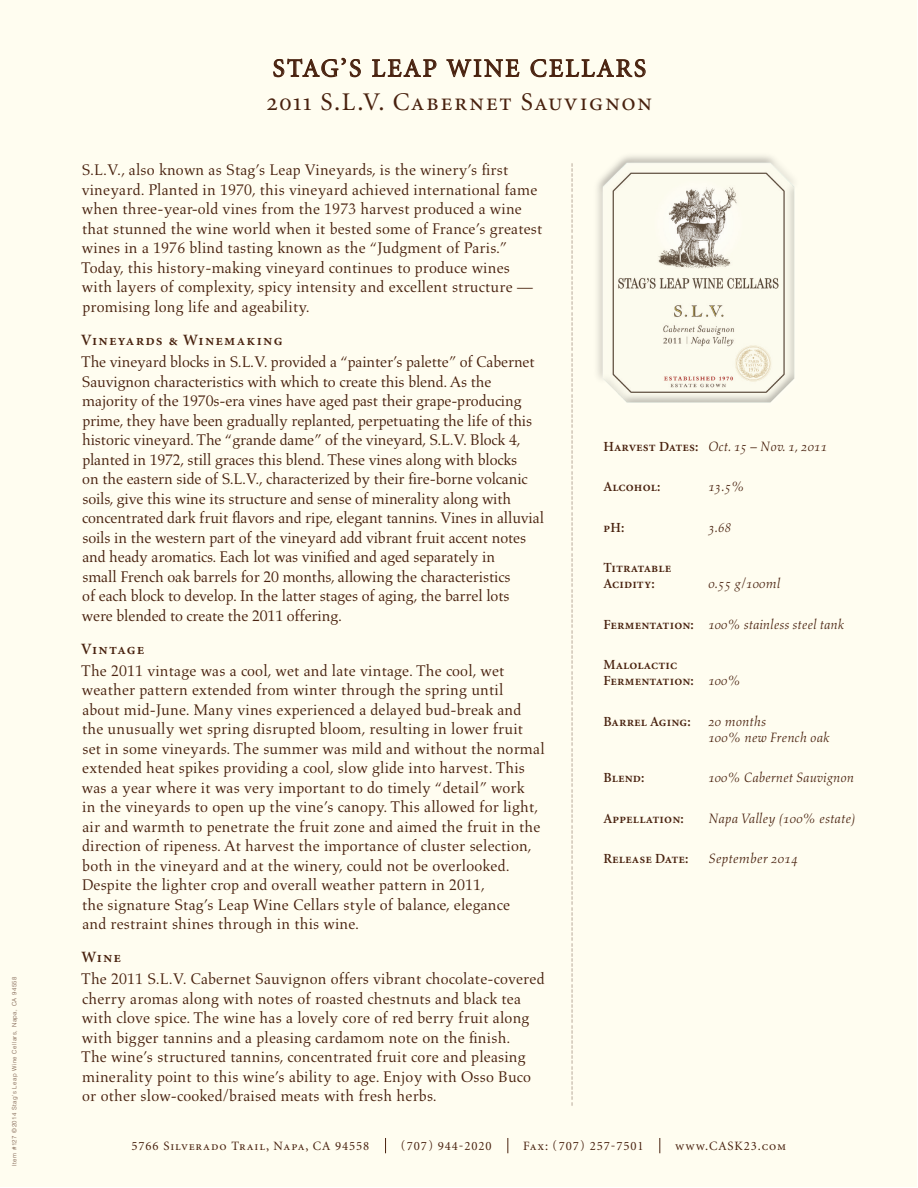
<style>
.page{position:relative;width:918px;height:1188px;background:#fff}
.page>*{position:absolute;margin:0;border:0;box-sizing:border-box;transform-origin:0 0}
.Headline{font:25.5px "Minion Regular SC";letter-spacing:.065em;color:#48210e}
.Headline-2{font:25.5px "Minion Regular SC";letter-spacing:.09em;color:#48210e}
.Body_Copy{font:15.75px/19.5px "Aldus LT Std";letter-spacing:.01em;color:#48210e}
.Body_Copy-2{font:15.75px/19.5px "Aldus LT Std";letter-spacing:-.01em;color:#48210e}
.Subheads{font:15.75px "Minion Semibold SC";letter-spacing:.08em;color:#48210e}
.Tech_Notes_Roman_SC{font:13.95px/16.5px "Minion Semibold SC";letter-spacing:.01em;color:#48210e}
.Tech_Notes_Roman_SC-2{font:13.8px/16.5px "Aldus Italic Os F";color:#48210e;scale:.95 1}
.Tech_Notes_Roman_SC-3{font:13.8px "Aldus Italic Os F";color:#48210e;scale:.94 1}
.Tech_Notes_Roman_SC-4{font:13.8px "Aldus Italic Os F";color:#48210e}
.t1{font:12.75px "Minion Regular SC";letter-spacing:.07em;color:#48210e}
.t2{font:12.75px "Minion";letter-spacing:.07em;color:#48210e}
.t3{font:6.75px "Aldus LT Std";color:#48210e}
.t4{font:300 6px "Helvetica";letter-spacing:.08em;color:#6f4f3c}
.s1{font-family:"Minion Semibold SC";font-size:13.95px}
.s2{font-family:"Aldus Italic Os F";font-size:13.8px}
.s3{font-family:"Minion"}
.s4{font-family:"Minion Regular SC"}
</style>
<div class="page">
<div style="left:0;top:0;width:916px;height:1186px;background:#fffdf0"></div>
<svg style="left:508px;top:1138px;width:1px;height:15px"></svg>
<svg style="left:660px;top:1138px;width:1px;height:15px"></svg>
<svg style="left:385px;top:1138px;width:1px;height:15px"></svg>
<svg style="left:273px;top:58px;width:88px;height:19px"></svg>
<svg style="left:372px;top:59px;width:64px;height:18px"></svg>
<svg style="left:447px;top:60px;width:72px;height:17px"></svg>
<svg style="left:531px;top:59px;width:114px;height:18px"></svg>
<div style="left:592px;top:151px;width:207px;height:232px;background:#fff;opacity:.51"></div>
<div style="left:597px;top:180px;width:208px;height:233px;background:#231f20;opacity:.51"></div>
<p class="t4" style="left:11px;top:1166px;width:191px;rotate:-90deg">Item #127 ©2014 Stag’s Leap Wine Cellars, Napa, CA 94558</p>
<p class="Headline-2" style="left:273px;top:56px;width:375px">STAG’S LEAP WINE CELLARS</p>
<p class="Headline" style="left:266px;top:90px;width:387px">2011 S.L.V. Cabernet Sauvignon</p>
<p class="Body_Copy" style="left:81px;top:161px;width:463px">S.L.V., also known as Stag’s Leap Vineyards, is the winery’s first vineyard. Planted in 1970, this vineyard achieved international fame when three-year-old vines from the 1973 harvest produced a wine that stunned the wine world when it bested some of France’s greatest wines in a 1976 blind tasting known as the “Judgment of Paris.” Today, this history-making vineyard continues to produce wines with layers of complexity, spicy intensity and excellent structure — promising long life and ageability.</p>
<p class="Subheads" style="left:81px;top:332px;width:203px">Vineyards &amp; Winemaking</p>
<p class="Body_Copy-2" style="left:81px;top:352px;width:464px">The vineyard blocks in S.L.V. provided a “painter’s palette” of Cabernet Sauvignon characteristics with which to create this blend. As the majority of the 1970s-era vines have aged past their grape-producing prime, they have been gradually replanted, perpetuating the life of this historic vineyard. The “grande dame” of the vineyard, S.L.V. Block 4, planted in 1972, still graces this blend. These vines along with blocks<br>on the eastern side of S.L.V., characterized by their fire-borne volcanic soils, give this wine its structure and sense of minerality along with concentrated dark fruit flavors and ripe, elegant tannins. Vines in alluvial soils in the western part of the vineyard add vibrant fruit accent notes and heady aromatics. Each lot was vinified and aged separately in<br>small French oak barrels for 20 months, allowing the characteristics<br>of each block to develop. In the latter stages of aging, the barrel lots<br>were blended to create the 2011 offering.</p>
<p class="Subheads" style="left:81px;top:640px;width:65px">Vintage</p>
<p class="Body_Copy" style="left:81px;top:661px;width:465px">The 2011 vintage was a cool, wet and late vintage. The cool, wet weather pattern extended from winter through the spring until<br>about mid-June. Many vines experienced a delayed bud-break and the unusually wet spring disrupted bloom, resulting in lower fruit set in some vineyards. The summer was mild and without the normal extended heat spikes providing a cool, slow glide into harvest. This was a year where it was very important to do timely “detail” work<br>in the vineyards to open up the vine’s canopy. This allowed for light, air and warmth to penetrate the fruit zone and aimed the fruit in the direction of ripeness. At harvest the importance of cluster selection, both in the vineyard and at the winery, could not be overlooked.<br>Despite the lighter crop and overall weather pattern in 2011,<br>the signature Stag’s Leap Wine Cellars style of balance, elegance<br>and restraint shines through in this wine.</p>
<p class="Subheads" style="left:81px;top:949px;width:41px">Wine</p>
<p class="Body_Copy" style="left:81px;top:970px;width:465px">The 2011 S.L.V. Cabernet Sauvignon offers vibrant chocolate-covered cherry aromas along with notes of roasted chestnuts and black tea with clove spice. The wine has a lovely core of red berry fruit along with bigger tannins and a pleasing cardamom note on the finish.<br>The wine’s structured tannins, concentrated fruit core and pleasing minerality point to this wine’s ability to age. Enjoy with Osso Buco or other slow-cooked/braised meats with fresh herbs.</p>
<p class="t3" style="left:577px;top:163px;width:944px;rotate:90deg">−−−−−−−−−−−−−−−−−−−−−−−−−−−−−−−−−−−−−−−−−−−−−−−−−−−−−−−−−−−−−−−−−−−−−−−−−−−−−−−−−−−−−−−−−−−−−−−−−−−−−−−−−−−−−−−−−−−−−−−−−−−−−−−−−−−−−−−−−−−−−−−−−−−−−−−−−−−−−−−−−−−−−−−−−−−−−−−−−−−−−−−−</p>
<p class="Tech_Notes_Roman_SC-2" style="left:603px;top:438px;width:237px"><span class="s1">Harvest Dates:</span> Oct. 15 – Nov. 1, 2011</p>
<p class="Tech_Notes_Roman_SC" style="left:603px;top:479px;width:59px">Alcohol:</p>
<p class="Tech_Notes_Roman_SC-2" style="left:708px;top:479px;width:39px">13.5%</p>
<p class="Tech_Notes_Roman_SC" style="left:603px;top:519px;width:22px">pH:</p>
<p class="Tech_Notes_Roman_SC-2" style="left:708px;top:519px;width:26px">3.68</p>
<p class="Tech_Notes_Roman_SC" style="left:603px;top:560px;width:69px">Titratable<br>Acidity:</p>
<p class="Tech_Notes_Roman_SC-2" style="left:708px;top:576px;width:77px">0.55 g/100ml</p>
<p class="Tech_Notes_Roman_SC-3" style="left:603px;top:616px;width:258px"><span class="s1">Fermentation:</span> 100% stainless steel tank</p>
<p class="Tech_Notes_Roman_SC" style="left:603px;top:657px;width:139px">Malolactic<br>Fermentation: <span class="s2">100%</span></p>
<p class="Tech_Notes_Roman_SC" style="left:603px;top:713px;width:89px">Barrel Aging:</p>
<p class="Tech_Notes_Roman_SC-2" style="left:708px;top:713px;width:129px">20 months<br>100% new French oak</p>
<p class="Tech_Notes_Roman_SC" style="left:603px;top:770px;width:43px">Blend:</p>
<p class="Tech_Notes_Roman_SC-3" style="left:708px;top:770px;width:156px">100% Cabernet Sauvignon</p>
<p class="Tech_Notes_Roman_SC" style="left:603px;top:810px;width:82px">Appellation:</p>
<p class="Tech_Notes_Roman_SC-2" style="left:708px;top:810px;width:156px">Napa Valley (100% estate)</p>
<p class="Tech_Notes_Roman_SC" style="left:603px;top:851px;width:87px">Release Date:</p>
<p class="Tech_Notes_Roman_SC-4" style="left:708px;top:850px;width:91px">September 2014</p>
<p class="t1" style="left:132px;top:1139px;width:239px"><span class="s3">5766</span> Silverado Trail, Napa, CA <span class="s3">94558</span></p>
<p class="t2" style="left:401px;top:1139px;width:92px">(707) 944-2020</p>
<p class="t2" style="left:523px;top:1139px;width:122px"><span class="s4">Fax:</span> (707) 257-7501</p>
<p class="t1" style="left:675px;top:1139px;width:113px">www.CASK<span class="s3">23</span>.com</p>
</div>
